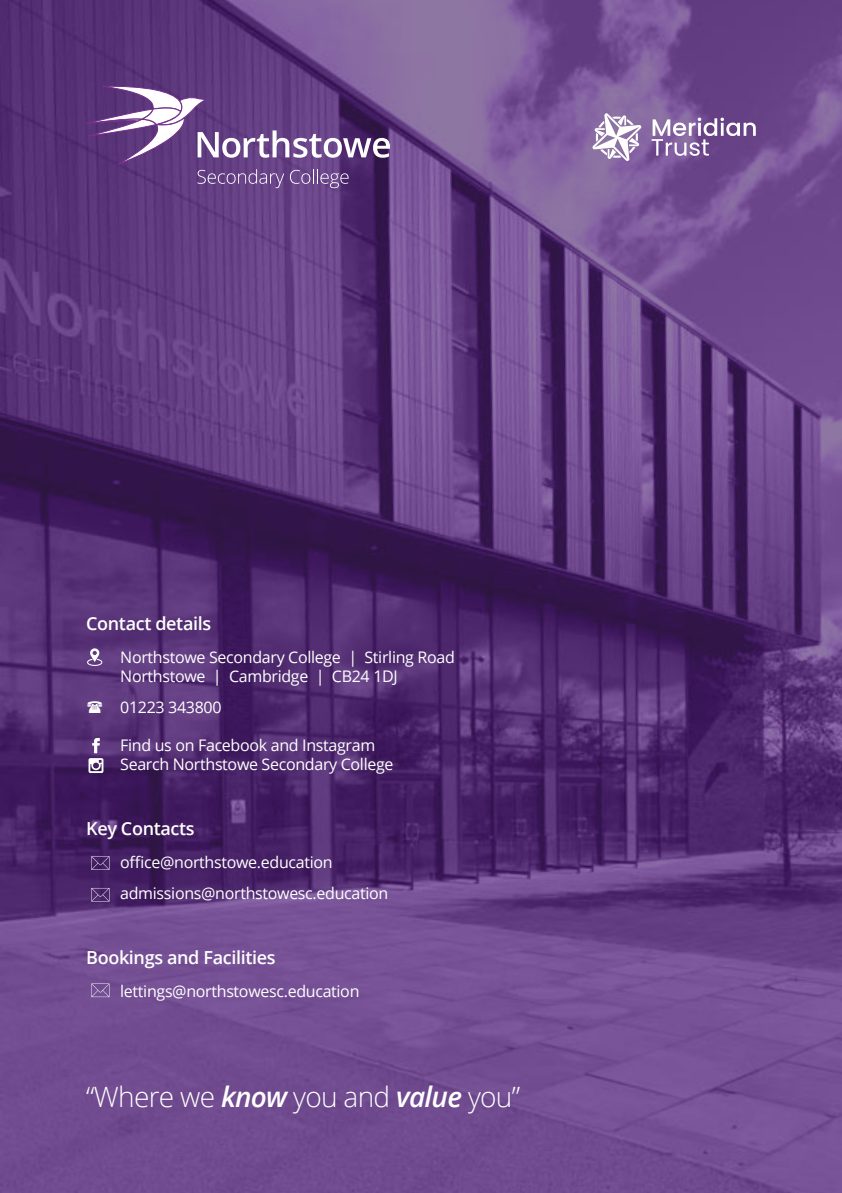
<style>
.page{position:relative;width:842px;height:1193px;background:#fff}
.page>*{position:absolute;margin:0;border:0;box-sizing:border-box;transform-origin:0 0}
.t1{font:300 28px "Open Sans";letter-spacing:-.025em;color:#fff}
.t2{font:600 18px "Open Sans";letter-spacing:-.02em;color:#fff}
.t3{font:16px/19.2px "Open Sans";letter-spacing:-.02em;color:#fff}
.s1{font-weight:600;font-style:italic}
</style>
<div class="page">
<img style="left:0;top:0;width:841px;height:1193px">
<svg style="left:88px;top:738px;width:15px;height:35px"></svg>
<svg style="left:87px;top:648px;width:16px;height:18px"></svg>
<svg style="left:91px;top:856px;width:18px;height:14px"></svg>
<svg style="left:91px;top:888px;width:18px;height:13px"></svg>
<svg style="left:91px;top:983px;width:18px;height:14px"></svg>
<svg style="left:83px;top:86px;width:307px;height:102px;background:#73538d"></svg>
<svg style="left:591px;top:113px;width:50px;height:49px"></svg>
<svg style="left:651px;top:118px;width:104px;height:38px"></svg>
<svg style="left:87px;top:701px;width:15px;height:12px"></svg>
<p class="t2" style="left:86px;top:611px;width:126px">Contact details</p>
<p class="t3" style="left:120px;top:647px;width:336px">Northstowe Secondary College | Stirling Road<br>Northstowe | Cambridge | CB24 1DJ</p>
<p class="t3" style="left:120px;top:697px;width:103px">01223 343800</p>
<p class="t3" style="left:120px;top:735px;width:275px">Find us on Facebook and Instagram<br>Search Northstowe Secondary College</p>
<p class="t2" style="left:86px;top:816px;width:110px">Key Contacts</p>
<p class="t3" style="left:120px;top:846px;width:269px;line-height:30.6px">office@northstowe.education admissions@northstowesc.education</p>
<p class="t2" style="left:86px;top:944px;width:191px">Bookings and Facilities</p>
<p class="t3" style="left:120px;top:980px;width:241px">lettings@northstowesc.education</p>
<h1 class="t1" style="left:86px;top:1077px;width:435px">“Where we <span class="s1">know</span> you and <span class="s1">value</span> you”</h1>
</div>
